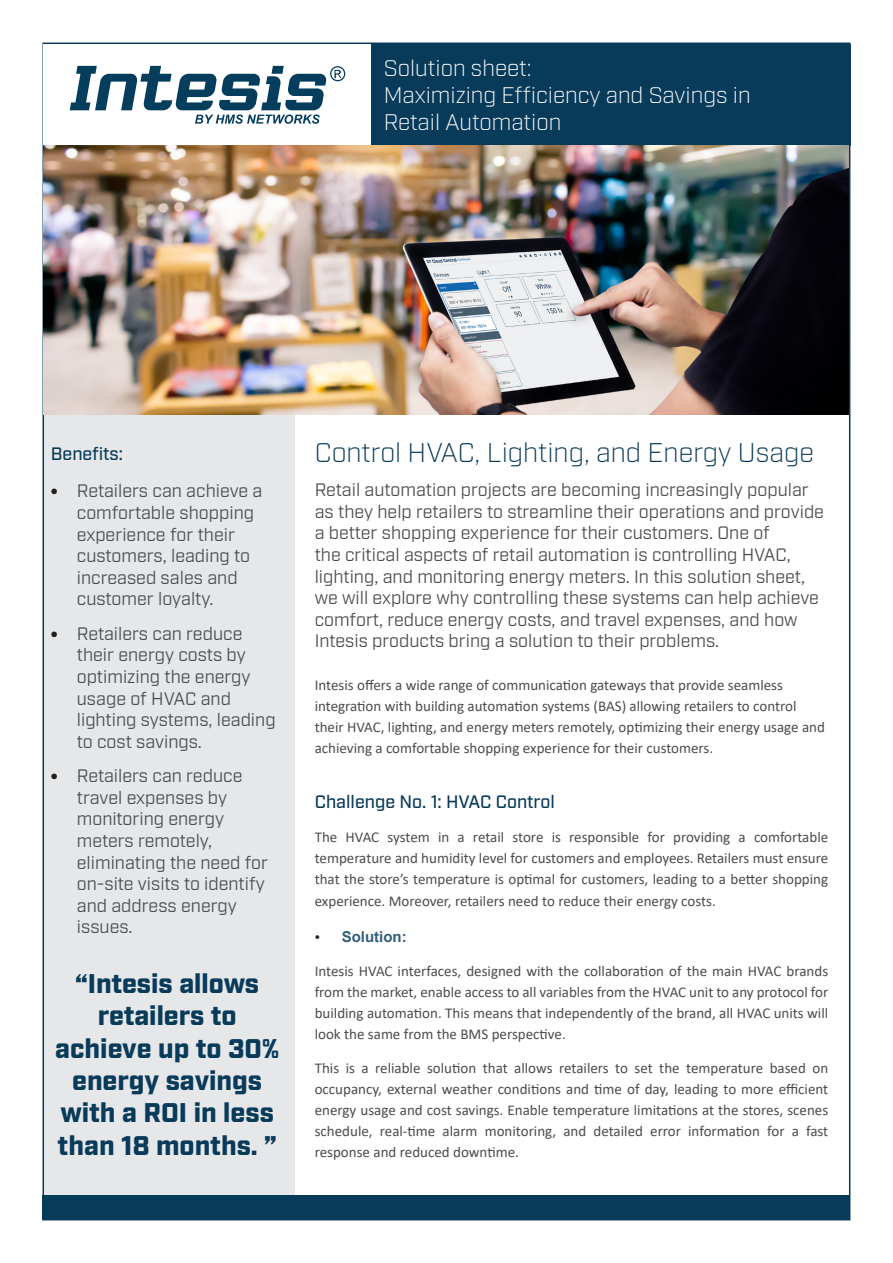
<style>
.page{position:relative;width:893px;height:1263px;background:#fff}
.page>*{position:absolute;margin:0;border:0;box-sizing:border-box;transform-origin:0 0}
.Bodytext{font:900 27px/32.4px "Industry";color:#083a59;text-align:center}
.t1{font:300 27px "Industry";color:#0a3a59}
.Bodytext-2{font:300 22.5px "Industry";color:#fff}
.Bodytext-3{font:18px/21.6px "Industry";color:#4b4c4d}
.t2{font:500 18px "Industry";color:#083a59}
.Bodytext-4{font:15px/21px "Calibri";color:#4b4c4d;text-align:justify}
.t3{font:700 15px "Arial";color:#305e7b}
.s1{font-family:"Calibri";color:#231f20}
.s2{font-family:"Garamond";font-weight:400;color:#231f20}
</style>
<div class="page">
<div style="left:44px;top:415px;width:251px;height:786px;background:#e6e7e9"></div>
<div style="left:43px;top:1195px;width:807px;height:24px;background:#083a59"></div>
<div style="left:371px;top:44px;width:479px;height:101px;background:#083a59"></div>
<svg style="left:70px;top:66px;width:275px;height:58px"></svg>
<img style="left:44px;top:145px;width:805px;height:270px">
<p class="Bodytext-2" style="left:384px;top:55px;width:149px">Solution sheet:</p>
<p class="Bodytext-2" style="left:384px;top:82px;width:368px">Maximizing Efficiency and Savings in</p>
<p class="Bodytext-2" style="left:384px;top:109px;width:179px">Retail Automation</p>
<p class="t2" style="left:51px;top:443px;width:74px">Benefits:</p>
<p class="Bodytext-3" style="left:77px;top:481px;width:187px;text-indent:-27px"><span class="s1">•</span> Retailers can achieve a comfortable shopping experience for their customers, leading to increased sales and customer loyalty.</p>
<p class="Bodytext-3" style="left:77px;top:623px;width:200px;text-indent:-27px"><span class="s1">•</span> Retailers can reduce their energy costs by optimizing the energy usage of HVAC and lighting systems, leading to cost savings.</p>
<p class="Bodytext-3" style="left:77px;top:765px;width:193px;text-indent:-27px"><span class="s1">•</span> Retailers can reduce travel expenses by monitoring energy meters remotely, eliminating the need for on-site visits to identify and address energy issues.</p>
<p class="Bodytext" style="left:55px;top:969px;width:225px">“Intesis allows retailers to achieve up to 30% energy savings with a ROI in less than 18 months. ”</p>
<p class="t1" style="left:315px;top:436px;width:501px">Control HVAC, Lighting, and Energy Usage</p>
<p class="Bodytext-3" style="left:315px;top:479px;width:511px">Retail automation projects are becoming increasingly popular as they help retailers to streamline their operations and provide a better shopping experience for their customers. One of<br>the critical aspects of retail automation is controlling HVAC, lighting, and monitoring energy meters. In this solution sheet, we will explore why controlling these systems can help achieve comfort, reduce energy costs, and travel expenses, and how Intesis products bring a solution to their problems.</p>
<p class="Bodytext-4" style="left:315px;top:674px;width:512px;text-align:left">Intesis offers a wide range of communication gateways that provide seamless integration with building automation systems (BAS) allowing retailers to control their HVAC, lighting, and energy meters remotely, optimizing their energy usage and achieving a comfortable shopping experience for their customers.</p>
<p class="t2" style="left:315px;top:791px;width:242px">Challenge No. 1: HVAC Control</p>
<p class="Bodytext-4" style="left:315px;top:826px;width:515px">The HVAC system in a retail store is responsible for providing a comfortable temperature and humidity level for customers and employees. Retailers must ensure that the store’s temperature is optimal for customers, leading to a better shopping experience. Moreover, retailers need to reduce their energy costs.</p>
<p class="t3" style="left:315px;top:926px;width:93px"><span class="s2">•</span> Solution:</p>
<p class="Bodytext-4" style="left:315px;top:960px;width:515px">Intesis HVAC interfaces, designed with the collaboration of the main HVAC brands from the market, enable access to all variables from the HVAC unit to any protocol for building automation. This means that independently of the brand, all HVAC units will look the same from the BMS perspective.</p>
<p class="Bodytext-4" style="left:315px;top:1057px;width:515px">This is a reliable solution that allows retailers to set the temperature based on occupancy, external weather conditions and time of day, leading to more efficient energy usage and cost savings. Enable temperature limitations at the stores, scenes schedule, real-time alarm monitoring, and detailed error information for a fast response and reduced downtime.</p>
</div>
